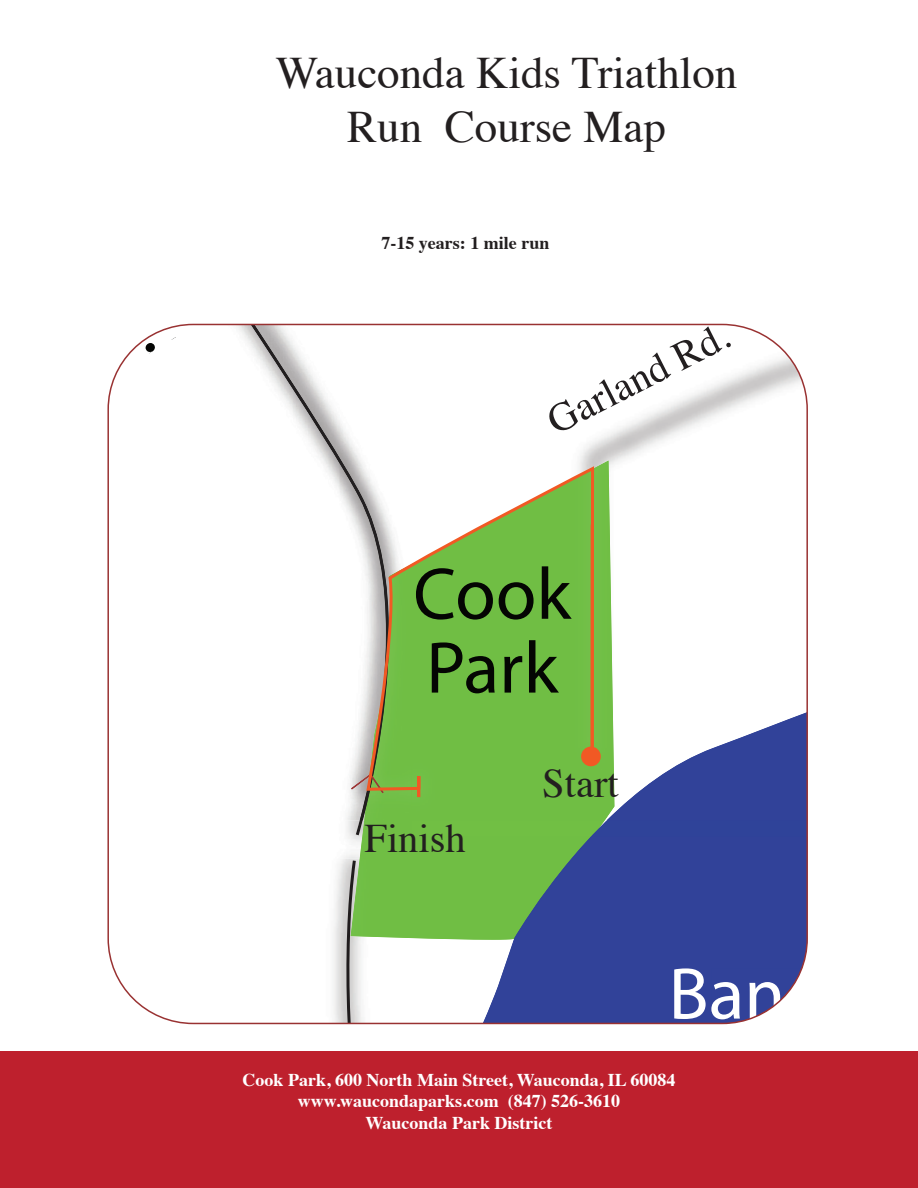
<style>
.page{position:relative;width:918px;height:1188px;background:#fff}
.page>*{position:absolute;margin:0;border:0;box-sizing:border-box;transform-origin:0 0}
.t1{font:45px "Times";color:#231f20}
.t2{font:40.5px "Times";color:#231f20}
.t3{font:700 18px "Times";color:#fff}
.t4{font:700 18px "Times";color:#231f20}
</style>
<div class="page">
<div style="left:0;top:1052px;width:918px;height:136px;background:#be202d"></div>
<svg style="left:110px;top:820px;width:695px;height:203px"></svg>
<img style="left:110px;top:835px;width:252px;height:24px">
<img style="left:366px;top:820px;width:46px;height:17px">
<svg style="left:110px;top:820px;width:279px;height:15px"></svg>
<img style="left:322px;top:859px;width:21px;height:162px">
<img style="left:412px;top:837px;width:71px;height:20px">
<div style="left:593px;top:837px;width:212px;height:20px;background:#314299"></div>
<img style="left:483px;top:837px;width:110px;height:20px">
<img style="left:322px;top:837px;width:90px;height:22px">
<img style="left:360px;top:837px;width:4px;height:20px">
<svg style="left:343px;top:857px;width:464px;height:166px"></svg>
<img style="left:580px;top:324px;width:227px;height:140px">
<img style="left:412px;top:461px;width:202px;height:359px">
<img style="left:607px;top:712px;width:198px;height:108px">
<img style="left:389px;top:800px;width:23px;height:20px">
<img style="left:141px;top:325px;width:35px;height:19px">
<svg style="left:145px;top:343px;width:11px;height:9px"></svg>
<img style="left:251px;top:327px;width:138px;height:493px">
<img style="left:351px;top:774px;width:14px;height:19px">
<div style="left:581px;top:747px;width:20px;height:19px;background:#f15924;border-radius:50%"></div>
<svg style="left:365px;top:469px;width:231px;height:331px"></svg>
<p class="t1" style="left:276px;top:31px;width:463px">Wauconda Kids Triathlon</p>
<p class="t1" style="left:347px;top:85px;width:320px">Run Course Map</p>
<p class="t4" style="left:381px;top:226px;width:169px">7-15 years: 1 mile run</p>
<p class="t2" style="left:533px;top:389px;width:199px;rotate:-27deg">Garland Rd.</p>
<p class="t2" style="left:364px;top:801px;width:103px">Finish</p>
<p class="t2" style="left:542px;top:745px;width:78px">Start</p>
<p class="t3" style="left:243px;top:1062px;width:434px">Cook Park, 600 North Main Street, Wauconda, IL 60084</p>
<p class="t3" style="left:298px;top:1084px;width:324px">www.waucondaparks.com (847) 526-3610</p>
<p class="t3" style="left:365px;top:1106px;width:189px">Wauconda Park District</p>
</div>
